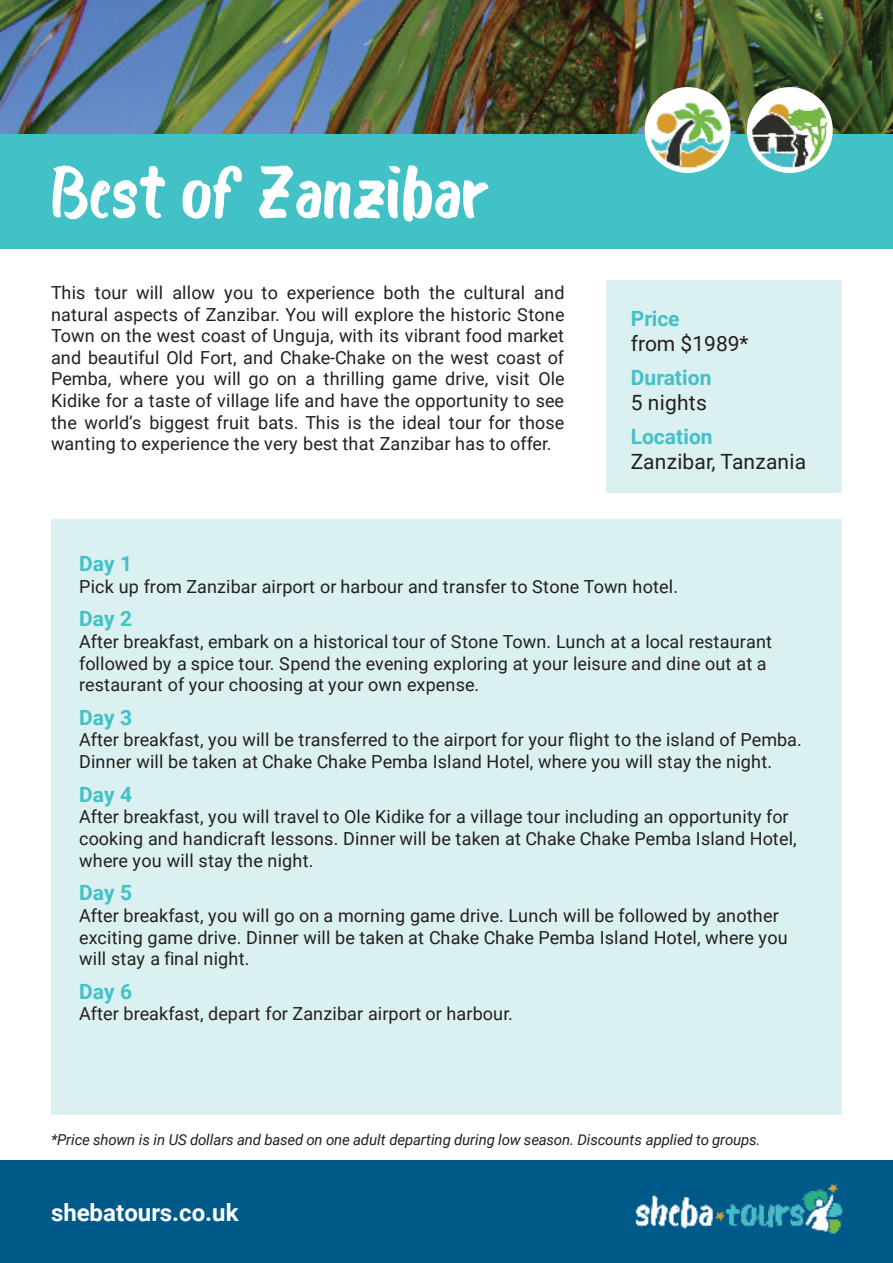
<style>
.page{position:relative;width:893px;height:1263px;background:#fff}
.page>*{position:absolute;margin:0;border:0;box-sizing:border-box;transform-origin:0 0}
.t1{font:72px "Bosk";color:#fff}
.t2{font:700 24px "Roboto";color:#fff}
.t3{font:700 21px "Roboto";color:#42c1c7}
.t4{font:21px "Roboto";letter-spacing:.005em;color:#231f20}
.t5{font:18px/21.6px "Roboto";letter-spacing:.005em;color:#231f20}
.t6{font:italic 15px "Roboto";letter-spacing:-.01em;color:#231f20}
</style>
<div class="page">
<div style="left:607px;top:280px;width:235px;height:212px;background:#dbf0f0"></div>
<div style="left:0;top:134px;width:893px;height:115px;background:#42c1c7"></div>
<div style="left:0;top:1161px;width:893px;height:102px;background:#005a89"></div>
<img style="left:0;top:0;width:893px;height:134px">
<div style="left:51px;top:519px;width:791px;height:596px;background:#dbf0f0"></div>
<img style="left:607px;top:1160px;width:265px;height:74px">
<img style="left:740px;top:84px;width:102px;height:89px">
<img style="left:635px;top:83px;width:105px;height:90px">
<h1 class="t1" style="left:51px;top:164px;width:440px">Best of Zanzibar</h1>
<p class="t5" style="left:51px;top:284px;width:515px;text-align:justify">This tour will allow you to experience both the cultural and natural aspects of Zanzibar. You will explore the historic Stone Town on the west coast of Unguja, with its vibrant food market and beautiful Old Fort, and Chake-Chake on the west coast of Pemba, where you will go on a thrilling game drive, visit Ole Kidike for a taste of village life and have the opportunity to see the world’s biggest fruit bats. This is the ideal tour for those wanting to experience the very best that Zanzibar has to offer.</p>
<p class="t3" style="left:631px;top:310px;width:50px">Price</p>
<p class="t4" style="left:631px;top:335px;width:119px">from $1989*</p>
<p class="t3" style="left:631px;top:369px;width:82px">Duration</p>
<p class="t4" style="left:631px;top:394px;width:78px">5 nights</p>
<p class="t3" style="left:631px;top:428px;width:83px">Location</p>
<p class="t4" style="left:631px;top:453px;width:177px">Zanzibar, Tanzania</p>
<p class="t3" style="left:79px;top:555px;width:55px">Day 1</p>
<p class="t5" style="left:79px;top:577px;width:600px">Pick up from Zanzibar airport or harbour and transfer to Stone Town hotel.</p>
<p class="t3" style="left:79px;top:611px;width:55px">Day 2</p>
<p class="t5" style="left:79px;top:633px;width:694px">After breakfast, embark on a historical tour of Stone Town. Lunch at a local restaurant followed by a spice tour. Spend the evening exploring at your leisure and dine out at a restaurant of your choosing at your own expense.</p>
<p class="t3" style="left:79px;top:709px;width:55px">Day 3</p>
<p class="t5" style="left:79px;top:731px;width:724px">After breakfast, you will be transferred to the airport for your flight to the island of Pemba.<br>Dinner will be taken at Chake Chake Pemba Island Hotel, where you will stay the night.</p>
<p class="t3" style="left:79px;top:786px;width:55px">Day 4</p>
<p class="t5" style="left:79px;top:808px;width:719px">After breakfast, you will travel to Ole Kidike for a village tour including an opportunity for cooking and handicraft lessons. Dinner will be taken at Chake Chake Pemba Island Hotel, where you will stay the night.</p>
<p class="t3" style="left:79px;top:884px;width:55px">Day 5</p>
<p class="t5" style="left:79px;top:907px;width:710px">After breakfast, you will go on a morning game drive. Lunch will be followed by another exciting game drive. Dinner will be taken at Chake Chake Pemba Island Hotel, where you will stay a final night.</p>
<p class="t3" style="left:79px;top:983px;width:55px">Day 6</p>
<p class="t5" style="left:79px;top:1005px;width:435px">After breakfast, depart for Zanzibar airport or harbour.</p>
<p class="t6" style="left:51px;top:1133px;width:711px">*Price shown is in US dollars and based on one adult departing during low season. Discounts applied to groups.</p>
<h2 class="t2" style="left:51px;top:1203px;width:189px">shebatours.co.uk</h2>
</div>
